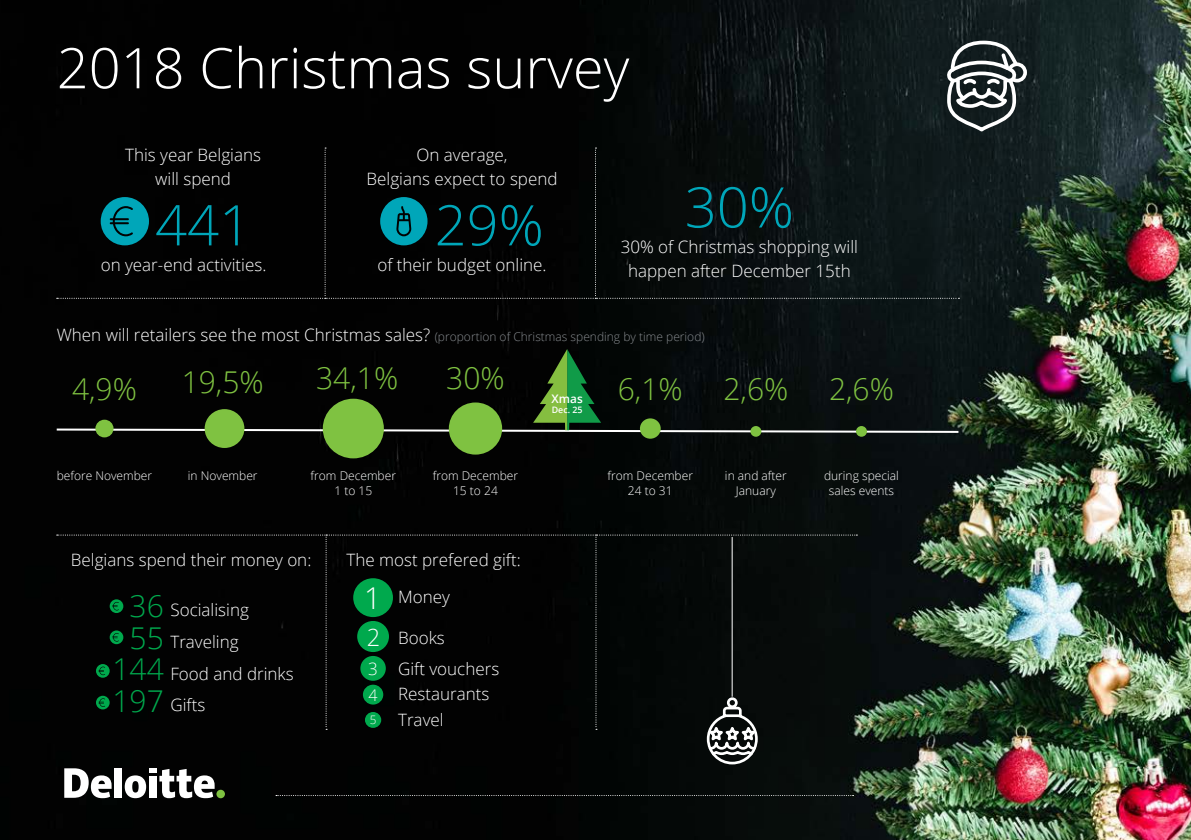
<style>
.page{position:relative;width:1191px;height:840px;background:#fff}
.page>*{position:absolute;margin:0;border:0;box-sizing:border-box;transform-origin:0 0}
.t1{font:300 56px "Open Sans";color:#fff}
.BODY{font:300 56px "Open Sans";color:#00a6b9}
.BODY-2{font:300 30px "Open Sans";color:#7fc241}
.BODY-3{font:300 30px "Open Sans";color:#00a94d}
.BODY-4{font:300 30px "Open Sans";color:#fff}
.BODY-5{font:300 23.6px "Open Sans";color:#fff}
.BODY-6{font:300 17px/24px "Open Sans";color:#fff;text-align:center}
.BODY-7{font:300 16px "Open Sans";color:#fff}
.BODY-8{font:300 12px/14.4px "Open Sans";color:#fff;text-align:center}
.BODY-9{font:300 12px "Open Sans";color:#868a8e}
.t2{font:600 11.8px "Open Sans";color:#fff}
.BODY-10{font:300 11.6px "Open Sans";color:#fff}
.t3{font:600 8.8px "Open Sans";color:#fff}
.s1{font-size:17px;color:#fff}
</style>
<div class="page">
<img style="left:0;top:0;width:1191px;height:839px">
<svg style="left:95px;top:419px;width:19px;height:18px"></svg>
<div style="left:640px;top:418px;width:20px;height:20px;background:#7fc241;border-radius:50%"></div>
<div style="left:750px;top:426px;width:11px;height:10px;background:#7fc241;border-radius:50%"></div>
<div style="left:205px;top:409px;width:39px;height:38px;background:#7fc241;border-radius:50%"></div>
<div style="left:323px;top:398px;width:61px;height:60px;background:#7fc241;border-radius:50%"></div>
<div style="left:449px;top:402px;width:53px;height:52px;background:#7fc241;border-radius:50%"></div>
<div style="left:856px;top:426px;width:11px;height:10px;background:#7fc241;border-radius:50%"></div>
<svg style="left:57px;top:147px;width:902px;height:151px;background:#050c0c"></svg>
<svg style="left:55px;top:349px;width:905px;height:84px;background:#121b11"></svg>
<svg style="left:57px;top:534px;width:800px;height:263px;background:#070c0a"></svg>
<svg style="left:943px;top:39px;width:85px;height:95px"></svg>
<p class="t1" style="left:57px;top:30px;width:574px">2018 Christmas survey</p>
<p class="BODY-6" style="left:125px;top:142px;width:137px">This year Belgians will spend</p>
<p class="BODY-6" style="left:366px;top:142px;width:192px">On average,<br>Belgians expect to spend</p>
<p class="BODY" style="left:155px;top:186px;width:97px">441</p>
<p class="BODY" style="left:434px;top:186px;width:111px">29%</p>
<p class="BODY-6" style="left:101px;top:252px;width:167px">on year-end activities.</p>
<p class="BODY-6" style="left:377px;top:252px;width:171px">of their budget online.</p>
<p class="BODY" style="left:685px;top:169px;width:111px">30%</p>
<p class="BODY-6" style="left:621px;top:234px;width:239px">30% of Christmas shopping will happen after December 15th</p>
<p class="BODY-9" style="left:57px;top:328px;width:649px"><span class="s1">When will retailers see the most Christmas sales?</span> (proportion of Christmas spending by time period)</p>
<p class="BODY-2" style="left:72px;top:368px;width:66px">4,9%</p>
<p class="BODY-2" style="left:182px;top:361px;width:84px">19,5%</p>
<p class="BODY-2" style="left:316px;top:357px;width:84px">34,1%</p>
<p class="BODY-2" style="left:446px;top:357px;width:60px">30%</p>
<p class="t2" style="left:551px;top:390px;width:33px">Xmas</p>
<p class="t3" style="left:552px;top:404px;width:32px">Dec. 25</p>
<p class="BODY-2" style="left:618px;top:368px;width:66px">6,1%</p>
<p class="BODY-2" style="left:723px;top:368px;width:66px">2,6%</p>
<p class="BODY-8" style="left:57px;top:468px;width:97px">before November</p>
<p class="BODY-8" style="left:188px;top:468px;width:71px">in November</p>
<p class="BODY-8" style="left:311px;top:468px;width:87px">from December<br>1 to 15</p>
<p class="BODY-8" style="left:433px;top:468px;width:87px">from December<br>15 to 24</p>
<p class="BODY-6" style="left:71px;top:547px;width:242px">Belgians spend their money on:</p>
<p class="BODY-6" style="left:346px;top:547px;width:176px">The most prefered gift:</p>
<p class="BODY-3" style="left:130px;top:585px;width:36px">36</p>
<p class="BODY-3" style="left:130px;top:616px;width:36px">55</p>
<p class="BODY-3" style="left:112px;top:648px;width:53px">144</p>
<p class="BODY-3" style="left:112px;top:679px;width:53px">197</p>
<p class="BODY-6" style="left:170px;top:597px;width:80px">Socialising</p>
<p class="BODY-6" style="left:170px;top:629px;width:70px">Traveling</p>
<p class="BODY-6" style="left:170px;top:660px;width:125px">Food and drinks</p>
<p class="BODY-6" style="left:170px;top:691px;width:36px">Gifts</p>
<p class="BODY-4" style="left:364px;top:577px;width:19px">1</p>
<p class="BODY-5" style="left:367px;top:620px;width:15px">2</p>
<p class="BODY-6" style="left:368px;top:656px;width:11px">3</p>
<p class="BODY-7" style="left:368px;top:683px;width:11px">4</p>
<p class="BODY-10" style="left:370px;top:711px;width:8px">5</p>
<p class="BODY-6" style="left:398px;top:584px;width:53px">Money</p>
<p class="BODY-6" style="left:398px;top:624px;width:48px">Books</p>
<p class="BODY-6" style="left:398px;top:656px;width:103px">Gift vouchers</p>
<p class="BODY-6" style="left:398px;top:681px;width:93px">Restaurants</p>
<p class="BODY-6" style="left:398px;top:707px;width:47px">Travel</p>
<p class="BODY-8" style="left:607px;top:468px;width:87px">from December<br>24 to 31</p>
<p class="BODY-8" style="left:725px;top:468px;width:63px">in and after<br>January</p>
<p class="BODY-2" style="left:829px;top:368px;width:66px">2,6%</p>
<p class="BODY-8" style="left:824px;top:468px;width:76px">during special sales events</p>
</div>
